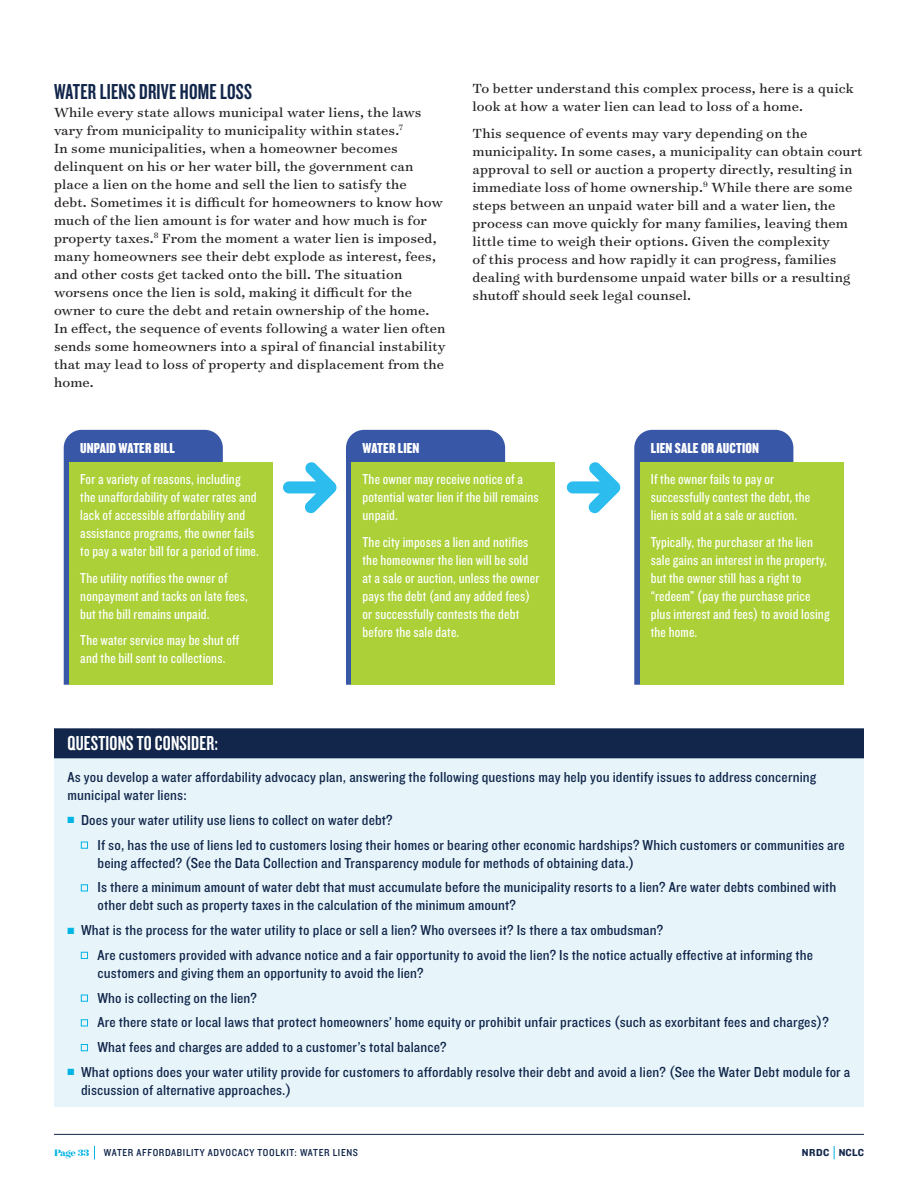
<style>
.page{position:relative;width:918px;height:1188px;background:#fff}
.page>*{position:absolute;margin:0;border:0;box-sizing:border-box;transform-origin:0 0}
.t1{font:22.5px "Knockout 48 Featherweight";letter-spacing:.01em;color:#11264a}
.t2{font:21px "Knockout 48 Featherweight";letter-spacing:.01em;color:#fff}
.t3{font:15px/18px "Surveyor Text";letter-spacing:.01em;color:#231f20}
.t4{font:15px/18px "Knockout 30 Junior Welterwt";letter-spacing:.01em;color:#11264a}
.t5{font:15px/18px "Knockout 29 Junior Ltweight";letter-spacing:.01em;color:#fff}
.t6{font:15px "Knockout 69 Full Liteweight";letter-spacing:.01em;color:#fff}
.t7{font:10.5px "Knockout 30 Junior Welterwt";letter-spacing:.06em;color:#11264a}
.t8{font:10.5px "Knockout 51 Middleweight";letter-spacing:.04em;color:#11264a}
.t9{font:700 10.5px "Surveyor Display";letter-spacing:-.03em;color:#00b3e4}
.s1{color:#00b4e3}
</style>
<div class="page">
<hr style="left:54px;top:1134px;width:810px;height:1px;background:#11264a">
<svg style="left:94px;top:1146px;width:1px;height:13px"></svg>
<svg style="left:834px;top:1146px;width:1px;height:13px"></svg>
<div style="left:64px;top:430px;width:159px;height:255px;background:#3857a6"></div>
<div style="left:346px;top:430px;width:159px;height:255px;background:#3857a6"></div>
<div style="left:634px;top:430px;width:159px;height:255px;background:#3857a6"></div>
<div style="left:54px;top:732px;width:810px;height:375px;background:#e7f5fb"></div>
<div style="left:54px;top:728px;width:810px;height:30px;background:#11264a"></div>
<div style="left:69px;top:462px;width:204px;height:223px;background:#acd038"></div>
<div style="left:352px;top:462px;width:203px;height:223px;background:#acd038"></div>
<div style="left:640px;top:462px;width:203px;height:223px;background:#acd038"></div>
<svg style="left:283px;top:462px;width:54px;height:52px"></svg>
<svg style="left:567px;top:462px;width:53px;height:52px"></svg>
<h1 class="t1" style="left:54px;top:78px;width:199px">WATER LIENS DRIVE HOME LOSS</h1>
<p class="t3" style="left:54px;top:103px;width:393px">While every state allows municipal water liens, the laws vary from municipality to municipality within states.<sup>7<br></sup>In some municipalities, when a homeowner becomes delinquent on his or her water bill, the government can place a lien on the home and sell the lien to satisfy the<br>debt. Sometimes it is difficult for homeowners to know how much of the lien amount is for water and how much is for property taxes.<sup>8</sup> From the moment a water lien is imposed, many homeowners see their debt explode as interest, fees, and other costs get tacked onto the bill. The situation worsens once the lien is sold, making it difficult for the owner to cure the debt and retain ownership of the home.<br>In effect, the sequence of events following a water lien often sends some homeowners into a spiral of financial instability that may lead to loss of property and displacement from the home.</p>
<p class="t3" style="left:472px;top:79px;width:383px">To better understand this complex process, here is a quick look at how a water lien can lead to loss of a home.</p>
<p class="t3" style="left:472px;top:123px;width:392px">This sequence of events may vary depending on the municipality. In some cases, a municipality can obtain court approval to sell or auction a property directly, resulting in immediate loss of home ownership.<sup>9</sup> While there are some steps between an unpaid water bill and a water lien, the process can move quickly for many families, leaving them little time to weigh their options. Given the complexity<br>of this process and how rapidly it can progress, families dealing with burdensome unpaid water bills or a resulting shutoff should seek legal counsel.</p>
<p class="t6" style="left:80px;top:438px;width:96px">UNPAID WATER BILL</p>
<p class="t5" style="left:80px;top:470px;width:180px">For a variety of reasons, including the unaffordability of water rates and lack of accessible affordability and assistance programs, the owner fails to pay a water bill for a period of time.</p>
<p class="t5" style="left:80px;top:568px;width:169px">The utility notifies the owner of nonpayment and tacks on late fees, but the bill remains unpaid.</p>
<p class="t5" style="left:80px;top:631px;width:161px">The water service may be shut off and the bill sent to collections.</p>
<p class="t6" style="left:363px;top:438px;width:58px">WATER LIEN</p>
<p class="t5" style="left:363px;top:470px;width:177px">The owner may receive notice of a potential water lien if the bill remains unpaid.</p>
<p class="t5" style="left:363px;top:532px;width:178px">The city imposes a lien and notifies the homeowner the lien will be sold at a sale or auction, unless the owner pays the debt (and any added fees) or successfully contests the debt before the sale date.</p>
<p class="t6" style="left:651px;top:438px;width:110px">LIEN SALE OR AUCTION</p>
<p class="t5" style="left:651px;top:470px;width:161px">If the owner fails to pay or successfully contest the debt, the lien is sold at a sale or auction.</p>
<p class="t5" style="left:651px;top:532px;width:180px">Typically, the purchaser at the lien sale gains an interest in the property, but the owner still has a right to “redeem” (pay the purchase price plus interest and fees) to avoid losing the home.</p>
<h2 class="t2" style="left:68px;top:731px;width:152px">QUESTIONS TO CONSIDER:</h2>
<p class="t4" style="left:68px;top:768px;width:750px">As you develop a water affordability advocacy plan, answering the following questions may help you identify issues to address concerning municipal water liens:</p>
<p class="t4" style="left:68px;top:810px;width:327px"><span class="s1">■</span> Does your water utility use liens to collect on water debt?</p>
<p class="t4" style="left:98px;top:835px;width:749px;text-indent:-16px"><span class="s1">■</span> If so, has the use of liens led to customers losing their homes or bearing other economic hardships? Which customers or communities are being affected? (See the Data Collection and Transparency module for methods of obtaining data.)</p>
<p class="t4" style="left:98px;top:878px;width:740px;text-indent:-16px"><span class="s1">■</span> Is there a minimum amount of water debt that must accumulate before the municipality resorts to a lien? Are water debts combined with other debt such as property taxes in the calculation of the minimum amount?</p>
<p class="t4" style="left:68px;top:921px;width:597px"><span class="s1">■</span> What is the process for the water utility to place or sell a lien? Who oversees it? Is there a tax ombudsman?</p>
<p class="t4" style="left:98px;top:945px;width:717px;text-indent:-16px"><span class="s1">■</span> Are customers provided with advance notice and a fair opportunity to avoid the lien? Is the notice actually effective at informing the customers and giving them an opportunity to avoid the lien?</p>
<p class="t4" style="left:81px;top:988px;width:178px"><span class="s1">■</span> Who is collecting on the lien?</p>
<p class="t4" style="left:81px;top:1013px;width:749px"><span class="s1">■</span> Are there state or local laws that protect homeowners’ home equity or prohibit unfair practices (such as exorbitant fees and charges)?</p>
<p class="t4" style="left:81px;top:1038px;width:367px"><span class="s1">■</span> What fees and charges are added to a customer’s total balance?</p>
<p class="t4" style="left:81px;top:1062px;width:771px;text-indent:-14px"><span class="s1">■</span> What options does your water utility provide for customers to affordably resolve their debt and avoid a lien? (See the Water Debt module for a discussion of alternative approaches.)</p>
<p class="t9" style="left:54px;top:1146px;width:37px">Page 33</p>
<p class="t7" style="left:104px;top:1146px;width:256px">WATER AFFORDABILITY ADVOCACY TOOLKIT: WATER LIENS</p>
<p class="t8" style="left:802px;top:1146px;width:64px">NRDC NCLC</p>
</div>
